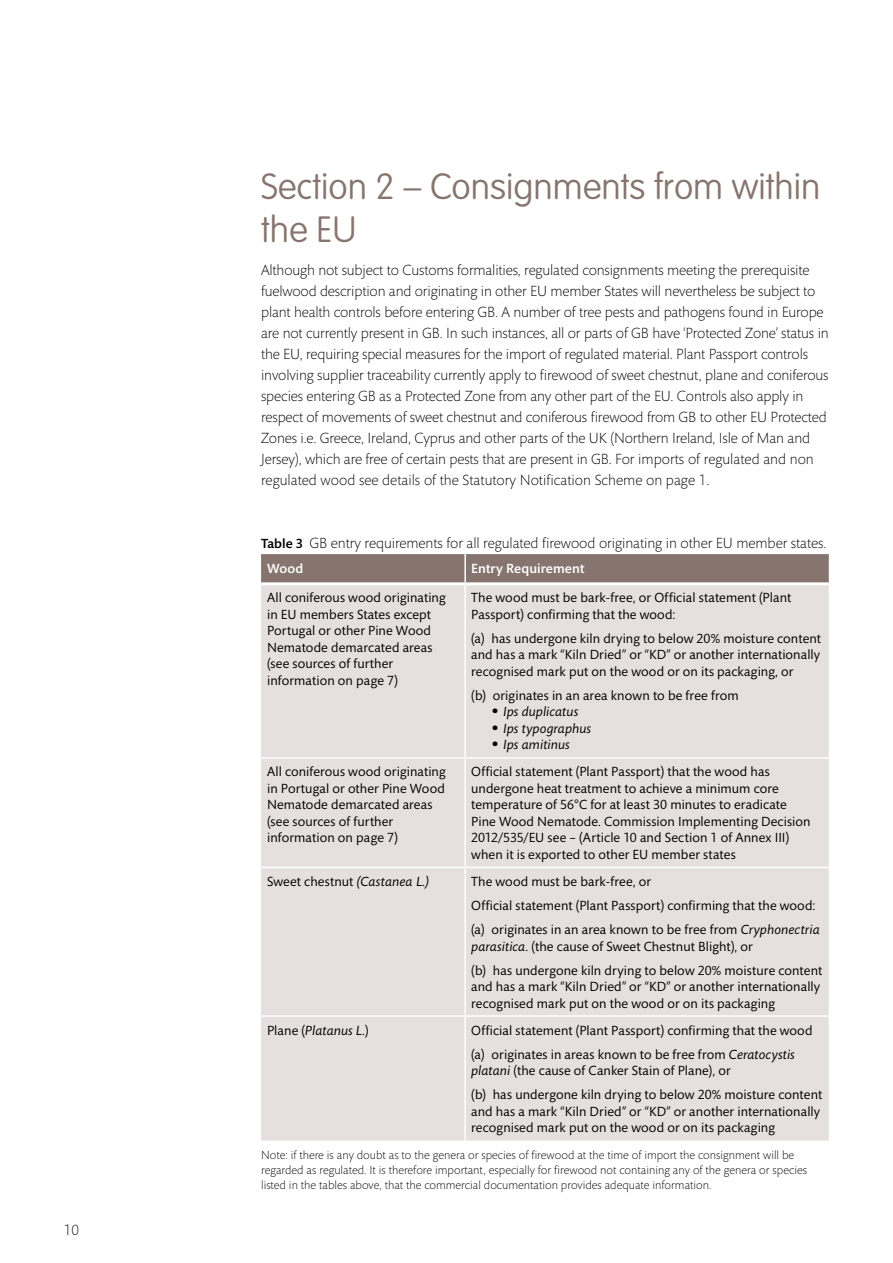
<style>
.page{position:relative;width:893px;height:1263px;background:#fff}
.page>*{position:absolute;margin:0;border:0;box-sizing:border-box;transform-origin:0 0}
.t1{font:100 36px/43.2px "VAG Rounded";color:#86756f}
.t2{font:300 15px/21px "Mundo Sans";letter-spacing:-.01em;color:#000}
.t3{font:13.5px/16.5px "Mundo Sans";letter-spacing:.005em;color:#000}
.t4{font:italic 13.5px "Mundo Sans";letter-spacing:.01em;color:#000}
.t5{font:500 13.5px "Mundo Sans";letter-spacing:.01em;color:#fff}
.t6{font:300 12px/15px "Mundo Sans";color:#000}
.s1{font-weight:500;font-size:13.5px}
.s2{font-size:24px}
.s3{font-style:italic}
.s4{font-style:normal}
</style>
<div class="page">
<div style="left:261px;top:554px;width:568px;height:28px;background:#86756f"></div>
<div style="left:261px;top:585px;width:568px;height:555px;background:#e5e0df"></div>
<hr style="left:464px;top:554px;width:2px;height:28px;background:#fff">
<hr style="left:464px;top:585px;width:2px;height:172px;background:#fff">
<hr style="left:464px;top:759px;width:2px;height:108px;background:#fff">
<hr style="left:464px;top:868px;width:2px;height:147px;background:#fff">
<hr style="left:464px;top:1017px;width:2px;height:123px;background:#fff">
<hr style="left:261px;top:757px;width:204px;height:2px;background:#fff">
<hr style="left:465px;top:757px;width:364px;height:2px;background:#fff">
<hr style="left:261px;top:867px;width:204px;height:1px;background:#fff">
<hr style="left:465px;top:867px;width:364px;height:1px;background:#fff">
<hr style="left:261px;top:1015px;width:204px;height:2px;background:#fff">
<hr style="left:465px;top:1015px;width:364px;height:2px;background:#fff">
<p class="t2" style="left:64px;top:1220px;width:17px">10</p>
<h1 class="t1" style="left:261px;top:165px;width:561px">Section 2 – Consignments from within the EU</h1>
<p class="t2" style="left:261px;top:260px;width:569px">Although not subject to Customs formalities, regulated consignments meeting the prerequisite fuelwood description and originating in other EU member States will nevertheless be subject to plant health controls before entering GB. A number of tree pests and pathogens found in Europe are not currently present in GB. In such instances, all or parts of GB have ‘Protected Zone’ status in the EU, requiring special measures for the import of regulated material. Plant Passport controls involving supplier traceability currently apply to firewood of sweet chestnut, plane and coniferous species entering GB as a Protected Zone from any other part of the EU. Controls also apply in respect of movements of sweet chestnut and coniferous firewood from GB to other EU Protected Zones i.e. Greece, Ireland, Cyprus and other parts of the UK (Northern Ireland, Isle of Man and Jersey), which are free of certain pests that are present in GB. For imports of regulated and non regulated wood see details of the Statutory Notification Scheme on page 1.</p>
<p class="t2" style="left:261px;top:533px;width:567px"><span class="s1">Table 3</span> GB entry requirements for all regulated firewood originating in other EU member states.</p>
<p class="t5" style="left:267px;top:561px;width:38px">Wood</p>
<p class="t5" style="left:471px;top:561px;width:115px">Entry Requirement</p>
<p class="t3" style="left:267px;top:590px;width:180px">All coniferous wood originating in EU members States except<br>Portugal or other Pine Wood<br>Nematode demarcated areas (see sources of further information on page 7)</p>
<p class="t3" style="left:471px;top:590px;width:322px">The wood must be bark-free, or Official statement (Plant<br>Passport) confirming that the wood:</p>
<p class="t3" style="left:471px;top:630px;width:351px;text-align:justify">(a) has undergone kiln drying to below 20% moisture content and has a mark “Kiln Dried” or “KD” or another internationally recognised mark put on the wood or on its packaging, or</p>
<p class="t3" style="left:471px;top:687px;width:269px">(b) originates in an area known to be free from</p>
<p class="t4" style="left:491px;top:704px;width:88px"><span class="s2">•</span> Ips duplicatus</p>
<p class="t4" style="left:491px;top:721px;width:101px"><span class="s2">•</span> Ips typographus</p>
<p class="t4" style="left:491px;top:737px;width:80px"><span class="s2">•</span> Ips amitinus</p>
<p class="t3" style="left:267px;top:764px;width:180px">All coniferous wood originating in Portugal or other Pine Wood<br>Nematode demarcated areas (see sources of further information on page 7)</p>
<p class="t3" style="left:471px;top:764px;width:341px">Official statement (Plant Passport) that the wood has undergone heat treatment to achieve a minimum core temperature of 56°C for at least 30 minutes to eradicate Pine Wood Nematode. Commission Implementing Decision 2012/535/EU see – (Article 10 and Section 1 of Annex III) when it is exported to other EU member states</p>
<p class="t3" style="left:267px;top:873px;width:163px">Sweet chestnut <span class="s3">(Castanea L.)</span></p>
<p class="t3" style="left:471px;top:870px;width:350px;line-height:24px">The wood must be bark-free, or<br>Official statement (Plant Passport) confirming that the wood: (a) originates in an area known to be free from <span class="s3">Cryphonectria</span></p>
<p class="t3" style="left:471px;top:934px;width:353px;line-height:24px"><span class="s3">parasitica</span>. (the cause of Sweet Chestnut Blight), or<br>(b) has undergone kiln drying to below 20% moisture content</p>
<p class="t3" style="left:471px;top:978px;width:351px">and has a mark “Kiln Dried” or “KD” or another internationally recognised mark put on the wood or on its packaging</p>
<p class="t4" style="left:267px;top:1023px;width:103px"><span class="s4">Plane (</span>Platanus L<span class="s4">.)</span></p>
<p class="t3" style="left:471px;top:1018px;width:343px;line-height:24px">Official statement (Plant Passport) confirming that the wood (a) originates in areas known to be free from <span class="s3">Ceratocystis</span></p>
<p class="t3" style="left:471px;top:1059px;width:353px;line-height:24px"><span class="s3">platani</span> (the cause of Canker Stain of Plane), or<br>(b) has undergone kiln drying to below 20% moisture content</p>
<p class="t3" style="left:471px;top:1103px;width:351px">and has a mark “Kiln Dried” or “KD” or another internationally recognised mark put on the wood or on its packaging</p>
<p class="t6" style="left:261px;top:1147px;width:547px">Note: if there is any doubt as to the genera or species of firewood at the time of import the consignment will be regarded as regulated. It is therefore important, especially for firewood not containing any of the genera or species listed in the tables above, that the commercial documentation provides adequate information.</p>
</div>
